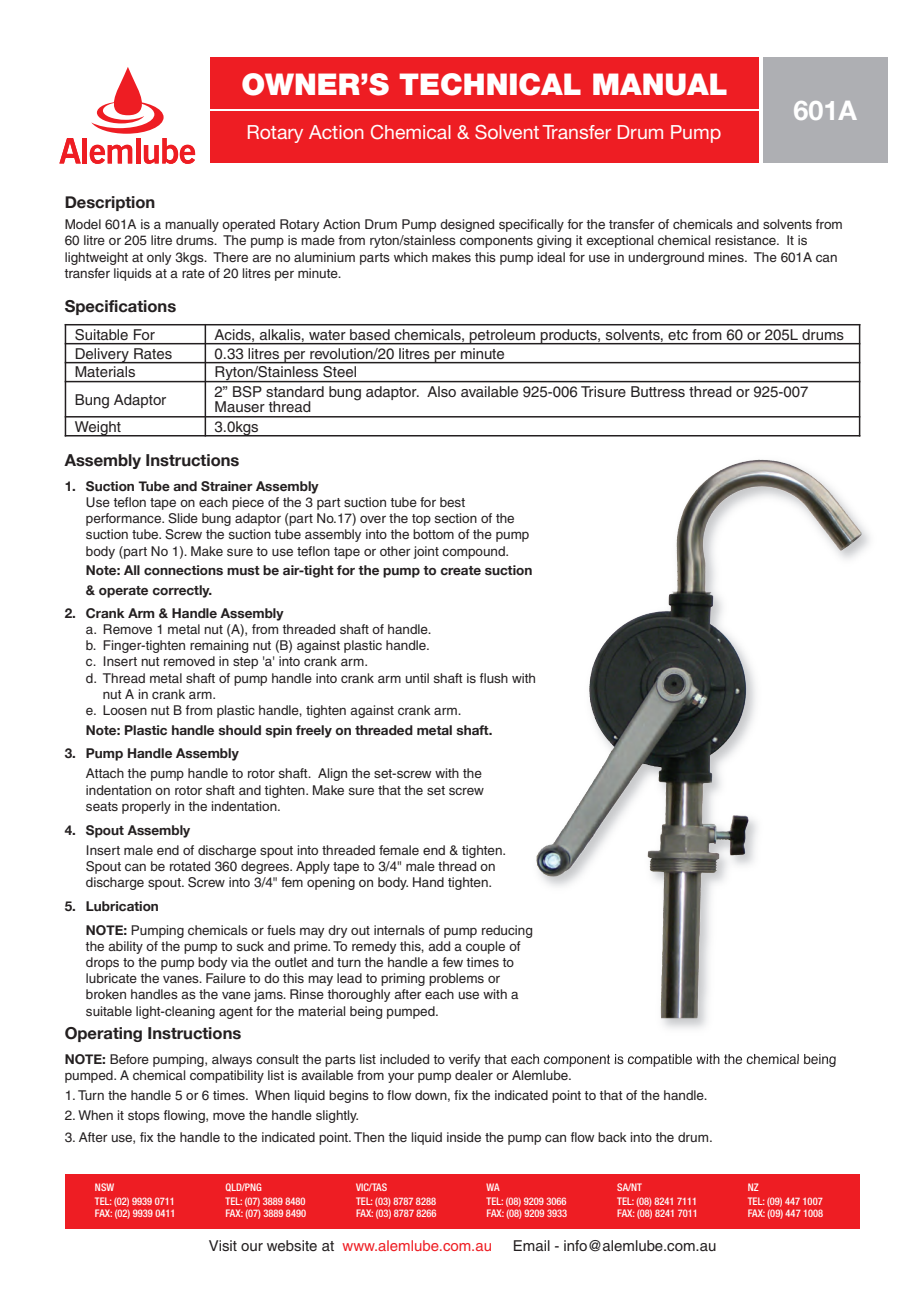
<style>
.page{position:relative;width:924px;height:1294px;background:#fff}
.page>*{position:absolute;margin:0;border:0;box-sizing:border-box;transform-origin:0 0}
.t1{font:900 30px "Helvetica Neue CE";color:#fff}
.t2{font:700 27px "Helvetica Neue";color:#fff}
.t3{font:19.5px "Helvetica Neue CE";color:#fff}
.t4{font:700 16.5px "Helvetica Neue";color:#231f20}
.t5{font:15px/15px "Helvetica";color:#231f20}
.t6{font:15px "Helvetica";color:#ee1d23}
.t7{font:13.5px/16.2px "Helvetica";color:#231f20}
.t8{font:700 13.5px/19.4px "Helvetica Neue";color:#231f20}
.t9{font:500 condensed 10.5px/14.1px "Helvetica Neue";color:#fff}
.s1{font-family:"Helvetica Neue";font-weight:700}
.s2{color:#231f20}
</style>
<div class="page">
<img style="left:511px;top:459px;width:359px;height:601px">
<img style="left:810px;top:475px;width:51px;height:76px">
<hr style="left:65px;top:324px;width:1px;height:112px;background:#231f20">
<hr style="left:205px;top:324px;width:1px;height:112px;background:#231f20">
<hr style="left:859px;top:324px;width:1px;height:112px;background:#231f20">
<hr style="left:65px;top:324px;width:795px;height:1px;background:#231f20">
<hr style="left:65px;top:343px;width:795px;height:1px;background:#231f20">
<hr style="left:65px;top:362px;width:795px;height:1px;background:#231f20">
<hr style="left:65px;top:381px;width:795px;height:1px;background:#231f20">
<hr style="left:65px;top:416px;width:795px;height:2px;background:#231f20">
<hr style="left:65px;top:435px;width:795px;height:1px;background:#231f20">
<div style="left:210px;top:111px;width:549px;height:52px;background:#ee1d23"></div>
<div style="left:210px;top:57px;width:549px;height:52px;background:#ee1d23"></div>
<div style="left:763px;top:57px;width:124px;height:106px;background:#aeafb3"></div>
<svg style="left:59px;top:138px;width:22px;height:25px"></svg>
<hr style="left:83px;top:138px;width:4px;height:25px;background:#ee1d23">
<svg style="left:90px;top:67px;width:105px;height:97px"></svg>
<div style="left:65px;top:1174px;width:794px;height:54px;background:#ee1d23"></div>
<h1 class="t1" style="left:241px;top:73px;width:488px">OWNER’S TECHNICAL MANUAL</h1>
<h3 class="t3" style="left:246px;top:125px;width:476px">Rotary Action Chemical &amp; Solvent Transfer Drum Pump</h3>
<h2 class="t2" style="left:794px;top:94px;width:65px">601A</h2>
<p class="t4" style="left:65px;top:192px;width:92px">Description</p>
<p class="t7" style="left:65px;top:216px;width:780px">Model 601A is a manually operated Rotary Action Drum Pump designed specifically for the transfer of chemicals and solvents from 60 litre or 205 litre drums. The pump is made from ryton/stainless components giving it exceptional chemical resistance. It is lightweight at only 3kgs. There are no aluminium parts which makes this pump ideal for use in underground mines. The 601A can transfer liquids at a rate of 20 litres per minute.</p>
<p class="t4" style="left:65px;top:295px;width:113px">Specifications</p>
<p class="t5" style="left:75px;top:327px;width:82px">Suitable For</p>
<p class="t5" style="left:215px;top:327px;width:631px">Acids, alkalis, water based chemicals, petroleum products, solvents, etc from 60 or 205L drums</p>
<p class="t5" style="left:75px;top:346px;width:99px">Delivery Rates</p>
<p class="t5" style="left:215px;top:346px;width:292px">0.33 litres per revolution/20 litres per minute</p>
<p class="t5" style="left:75px;top:365px;width:62px">Materials</p>
<p class="t5" style="left:215px;top:365px;width:144px">Ryton/Stainless Steel</p>
<p class="t5" style="left:75px;top:392px;width:93px">Bung Adaptor</p>
<p class="t5" style="left:215px;top:384px;width:595px">2” BSP standard bung adaptor. Also available 925-006 Trisure Buttress thread or 925-007<br>Mauser thread</p>
<p class="t5" style="left:75px;top:419px;width:48px">Weight</p>
<p class="t5" style="left:215px;top:419px;width:46px">3.0kgs</p>
<p class="t4" style="left:65px;top:450px;width:176px">Assembly Instructions</p>
<p class="t8" style="left:65px;top:476px;width:255px">1. Suction Tube and Strainer Assembly</p>
<p class="t7" style="left:86px;top:494px;width:445px">Use teflon tape on each piece of the 3 part suction tube for best performance. Slide bung adaptor (part No.17) over the top section of the suction tube. Screw the suction tube assembly into the bottom of the pump body (part No 1). Make sure to use teflon tape or other joint compound.</p>
<p class="t8" style="left:86px;top:560px;width:448px">Note: All connections must be air-tight for the pump to create suction &amp; operate correctly.</p>
<p class="t8" style="left:65px;top:603px;width:220px">2. Crank Arm &amp; Handle Assembly</p>
<p class="t7" style="left:86px;top:621px;width:347px">a. Remove 1 metal nut (A), from threaded shaft of handle.</p>
<p class="t7" style="left:86px;top:637px;width:345px">b. Finger-tighten remaining nut (B) against plastic handle.</p>
<p class="t7" style="left:86px;top:654px;width:284px">c. Insert nut removed in step 'a' into crank arm.</p>
<p class="t7" style="left:86px;top:670px;width:452px">d. Thread metal shaft of pump handle into crank arm until shaft is flush with</p>
<p class="t7" style="left:103px;top:686px;width:115px">nut A in crank arm.</p>
<p class="t7" style="left:86px;top:702px;width:377px">e. Loosen nut B from plastic handle, tighten against crank arm.</p>
<p class="t8" style="left:86px;top:720px;width:408px">Note: Plastic handle should spin freely on threaded metal shaft.</p>
<p class="t8" style="left:65px;top:743px;width:175px">3. Pump Handle Assembly</p>
<p class="t7" style="left:86px;top:766px;width:399px">Attach the pump handle to rotor shaft. Align the set-screw with the indentation on rotor shaft and tighten. Make sure that the set screw seats properly in the indentation.</p>
<p class="t8" style="left:65px;top:820px;width:127px">4. Spout Assembly</p>
<p class="t7" style="left:86px;top:842px;width:422px">Insert male end of discharge spout into threaded female end &amp; tighten.<br>Spout can be rotated 360 degrees. Apply tape to 3/4" male thread on discharge spout. Screw into 3/4" fem opening on body. Hand tighten.</p>
<p class="t8" style="left:65px;top:896px;width:96px">5. Lubrication</p>
<p class="t7" style="left:86px;top:922px;width:448px"><span class="s1">NOTE:</span> Pumping chemicals or fuels may dry out internals of pump reducing the ability of the pump to suck and prime. To remedy this, add a couple of drops to the pump body via the outlet and turn the handle a few times to lubricate the vanes. Failure to do this may lead to priming problems or broken handles as the vane jams. Rinse thoroughly after each use with a suitable light-cleaning agent for the material being pumped.</p>
<p class="t4" style="left:65px;top:1023px;width:178px">Operating Instructions</p>
<p class="t7" style="left:65px;top:1051px;width:773px"><span class="s1">NOTE:</span> Before pumping, always consult the parts list included to verify that each component is compatible with the chemical being pumped. A chemical compatibility list is available from your pump dealer or Alemlube.</p>
<p class="t7" style="left:65px;top:1087px;width:644px">1. Turn the handle 5 or 6 times. When liquid begins to flow down, fix the indicated point to that of the handle.</p>
<p class="t7" style="left:65px;top:1108px;width:296px">2. When it stops flowing, move the handle slightly.</p>
<p class="t7" style="left:65px;top:1129px;width:650px">3. After use, fix the handle to the indicated point. Then the liquid inside the pump can flow back into the drum.</p>
<p class="t9" style="left:95px;top:1181px;width:81px">NSW<br>TEL: (02) 9939 0711</p>
<p class="t9" style="left:95px;top:1207px;width:82px">FAX: (02) 9939 0411</p>
<p class="t9" style="left:226px;top:1181px;width:81px">QLD/PNG<br>TEL: (07) 3889 8480</p>
<p class="t9" style="left:226px;top:1207px;width:82px">FAX: (07) 3889 8490</p>
<p class="t9" style="left:356px;top:1181px;width:81px">VIC/TAS<br>TEL: (03) 8787 8288</p>
<p class="t9" style="left:356px;top:1207px;width:82px">FAX: (03) 8787 8266</p>
<p class="t9" style="left:487px;top:1181px;width:81px">WA<br>TEL: (08) 9209 3066</p>
<p class="t9" style="left:487px;top:1207px;width:82px">FAX: (08) 9209 3933</p>
<p class="t9" style="left:617px;top:1181px;width:81px">SA/NT<br>TEL: (08) 8241 7111</p>
<p class="t9" style="left:617px;top:1207px;width:82px">FAX: (08) 8241 7011</p>
<p class="t9" style="left:748px;top:1181px;width:76px">NZ<br>TEL: (09) 447 1007</p>
<p class="t9" style="left:748px;top:1207px;width:77px">FAX: (09) 447 1008</p>
<p class="t6" style="left:209px;top:1237px;width:285px"><span class="s2">Visit our website at</span> www.alemlube.com.au</p>
<p class="t5" style="left:513px;top:1238px;width:205px">Email - info@alemlube.com.au</p>
</div>
